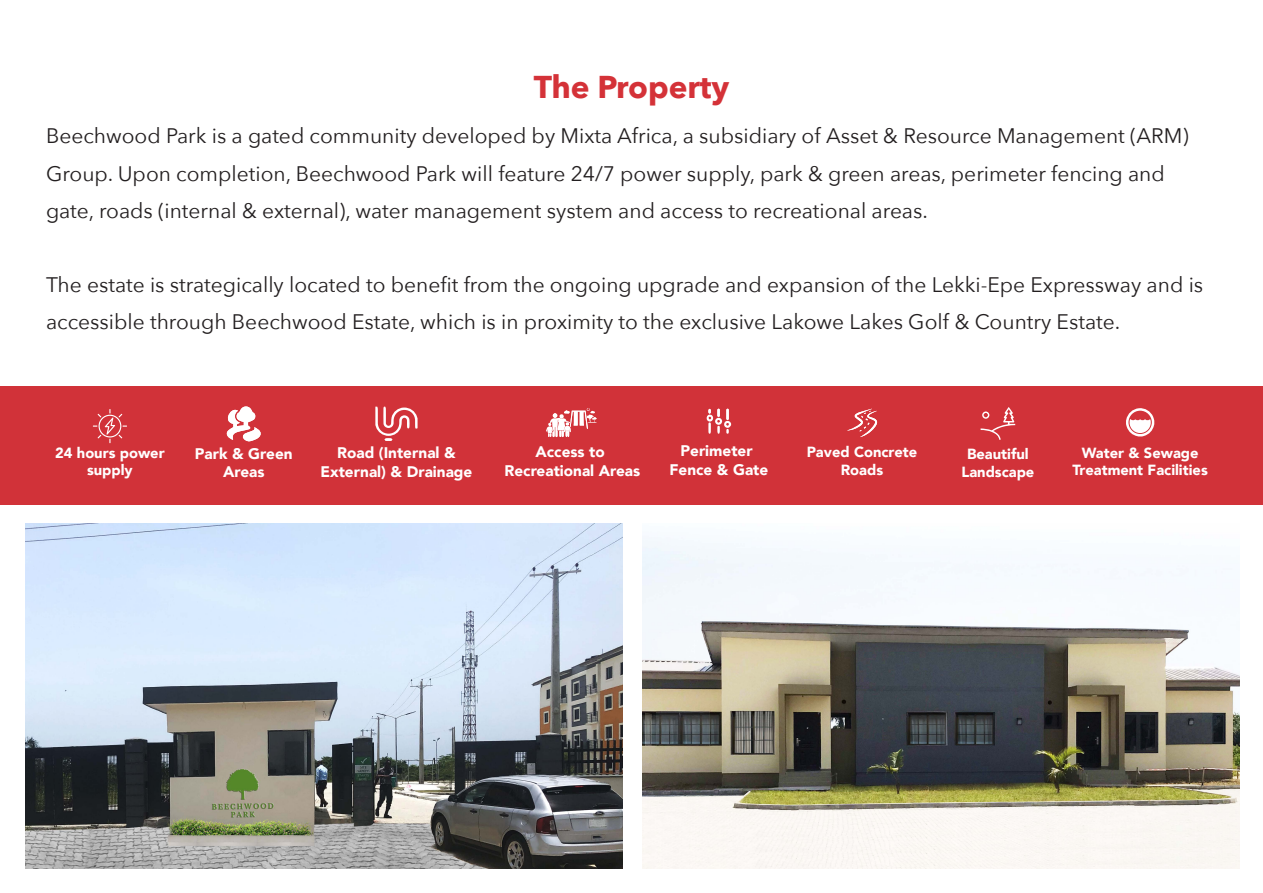
<style>
.page{position:relative;width:1263px;height:893px;background:#fff}
.page>*{position:absolute;margin:0;border:0;box-sizing:border-box;transform-origin:0 0}
.t1{font:700 31.5px "Avenir Next";color:#d43238}
.t2{font:21px/37.2px "Avenir Next";color:#231f20}
.t3{font:900 15.3px/18.5px "Avenir";color:#fff;text-align:center}
.t4{font:900 14.7px/17.7px "Avenir";color:#fff;text-align:center}
</style>
<div class="page">
<div style="left:0;top:386px;width:1263px;height:119px;background:#d13239"></div>
<svg style="left:226px;top:406px;width:35px;height:36px"></svg>
<svg style="left:375px;top:407px;width:43px;height:34px"></svg>
<svg style="left:546px;top:408px;width:51px;height:29px"></svg>
<svg style="left:706px;top:409px;width:25px;height:25px"></svg>
<svg style="left:1126px;top:408px;width:28px;height:28px"></svg>
<svg style="left:980px;top:407px;width:35px;height:33px"></svg>
<svg style="left:847px;top:409px;width:31px;height:28px"></svg>
<svg style="left:93px;top:409px;width:34px;height:34px"></svg>
<img style="left:25px;top:524px;width:597px;height:345px">
<img style="left:643px;top:537px;width:597px;height:332px">
<h1 class="t1" style="left:534px;top:60px;width:197px">The Property</h1>
<p class="t2" style="left:46px;top:117px;width:1144px">Beechwood Park is a gated community developed by Mixta Africa, a subsidiary of Asset &amp; Resource Management (ARM)<br>Group. Upon completion, Beechwood Park will feature 24/7 power supply, park &amp; green areas, perimeter fencing and gate, roads (internal &amp; external), water management system and access to recreational areas.</p>
<p class="t2" style="left:46px;top:265px;width:1159px">The estate is strategically located to benefit from the ongoing upgrade and expansion of the Lekki-Epe Expressway and is accessible through Beechwood Estate, which is in proximity to the exclusive Lakowe Lakes Golf &amp; Country Estate.</p>
<p class="t4" style="left:55px;top:443px;width:111px">24 hours power supply</p>
<p class="t3" style="left:195px;top:444px;width:99px">Park &amp; Green<br>Areas</p>
<p class="t3" style="left:320px;top:443px;width:153px">Road (Internal &amp;<br>External) &amp; Drainage</p>
<p class="t3" style="left:505px;top:442px;width:137px">Access to<br>Recreational Areas</p>
<p class="t3" style="left:669px;top:441px;width:100px">Perimeter<br>Fence &amp; Gate</p>
<p class="t4" style="left:1072px;top:443px;width:137px">Water &amp; Sewage<br>Treatment Facilities</p>
<p class="t4" style="left:807px;top:443px;width:112px">Paved Concrete<br>Roads</p>
<p class="t4" style="left:961px;top:445px;width:74px">Beautiful<br>Landscape</p>
</div>
